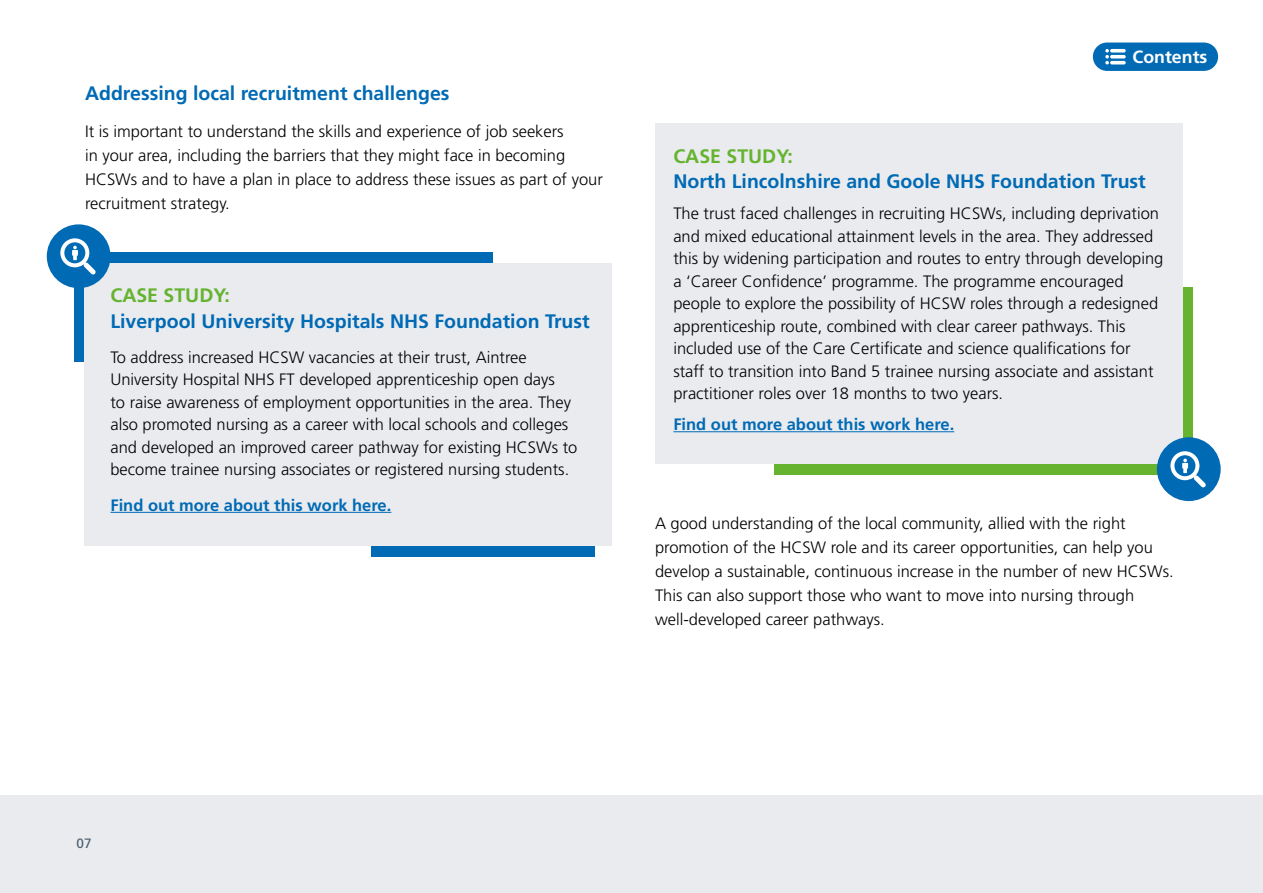
<style>
.page{position:relative;width:1263px;height:893px;background:#fff}
.page>*{position:absolute;margin:0;border:0;box-sizing:border-box;transform-origin:0 0}
.t1{font:700 19.5px "Frutiger";color:#006ab4}
.t2{font:700 19.5px "Frutiger";color:#65b32e}
.t3{font:700 17.7px "Frutiger";color:#fff}
.t4{font:300 16.5px/22.5px "Frutiger";color:#000}
.t5{font:700 16.5px "Frutiger";color:#006ab4}
.t6{font:13.5px "Frutiger";color:#475c6d}
</style>
<div class="page">
<div style="left:0;top:795px;width:1263px;height:98px;background:#e9ebef"></div>
<div style="left:74px;top:252px;width:419px;height:109px;background:#006ab4"></div>
<div style="left:371px;top:447px;width:223px;height:109px;background:#006ab4"></div>
<div style="left:85px;top:263px;width:527px;height:283px;background:#e9ebef"></div>
<hr style="left:110px;top:512px;width:281px;height:1px;background:#006ab4">
<div style="left:774px;top:287px;width:419px;height:187px;background:#65b32e"></div>
<div style="left:655px;top:123px;width:527px;height:341px;background:#e9ebef"></div>
<hr style="left:673px;top:431px;width:281px;height:1px;background:#006ab4">
<div style="left:47px;top:224px;width:64px;height:64px;background:#006ab4;border-radius:50%"></div>
<svg style="left:60px;top:238px;width:36px;height:36px"></svg>
<div style="left:1157px;top:437px;width:64px;height:64px;background:#006ab4;border-radius:50%"></div>
<svg style="left:1170px;top:451px;width:36px;height:36px"></svg>
<div style="left:1093px;top:43px;width:125px;height:28px;background:#006ab4;border-radius:14px"></div>
<svg style="left:1110px;top:49px;width:16px;height:4px"></svg>
<svg style="left:1110px;top:55px;width:16px;height:4px"></svg>
<hr style="left:1110px;top:61px;width:16px;height:3px;background:#fff;border-radius:2px">
<svg style="left:1105px;top:49px;width:4px;height:15px"></svg>
<p class="t1" style="left:85px;top:82px;width:366px">Addressing local recruitment challenges</p>
<p class="t4" style="left:85px;top:119px;width:519px;line-height:24px">It is important to understand the skills and experience of job seekers<br>in your area, including the barriers that they might face in becoming HCSWs and to have a plan in place to address these issues as part of your recruitment strategy.</p>
<p class="t2" style="left:110px;top:284px;width:121px">CASE STUDY:</p>
<p class="t1" style="left:110px;top:309px;width:481px">Liverpool University Hospitals NHS Foundation Trust</p>
<p class="t4" style="left:110px;top:346px;width:468px">To address increased HCSW vacancies at their trust, Aintree University Hospital NHS FT developed apprenticeship open days<br>to raise awareness of employment opportunities in the area. They also promoted nursing as a career with local schools and colleges and developed an improved career pathway for existing HCSWs to become trainee nursing associates or registered nursing students.</p>
<p class="t5" style="left:110px;top:495px;width:282px">Find out more about this work here.</p>
<p class="t3" style="left:1132px;top:46px;width:76px">Contents</p>
<p class="t2" style="left:673px;top:144px;width:121px">CASE STUDY:</p>
<p class="t1" style="left:673px;top:170px;width:474px">North Lincolnshire and Goole NHS Foundation Trust</p>
<p class="t4" style="left:673px;top:202px;width:491px">The trust faced challenges in recruiting HCSWs, including deprivation and mixed educational attainment levels in the area. They addressed this by widening participation and routes to entry through developing a ‘Career Confidence’ programme. The programme encouraged people to explore the possibility of HCSW roles through a redesigned apprenticeship route, combined with clear career pathways. This included use of the Care Certificate and science qualifications for staff to transition into Band 5 trainee nursing associate and assistant practitioner roles over 18 months to two years.</p>
<p class="t5" style="left:673px;top:415px;width:282px">Find out more about this work here.</p>
<p class="t4" style="left:655px;top:511px;width:520px;line-height:24px">A good understanding of the local community, allied with the right promotion of the HCSW role and its career opportunities, can help you develop a sustainable, continuous increase in the number of new HCSWs.<br>This can also support those who want to move into nursing through well-developed career pathways.</p>
<p class="t6" style="left:77px;top:836px;width:17px">07</p>
</div>
